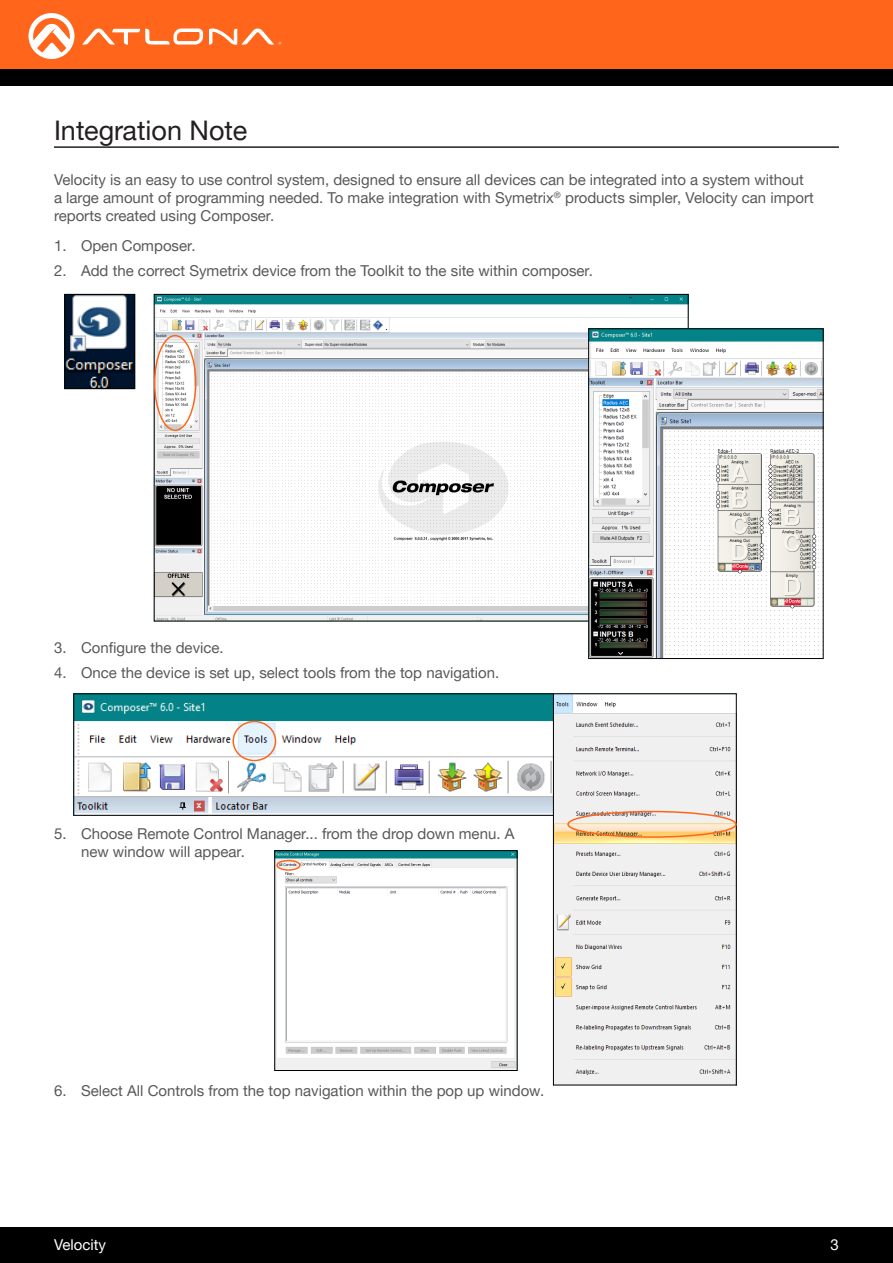
<style>
.page{position:relative;width:893px;height:1263px;background:#fff}
.page>*{position:absolute;margin:0;border:0;box-sizing:border-box;transform-origin:0 0}
.Section_Header{font:27px "Helvetica Neue LTW1 G";color:#231f20}
.General_Text{font:15px/18px "Helvetica Neue LTW1 G";color:#57585a}
.t1{font:15px "Helvetica Neue LTW1 G";color:#fff}
</style>
<div class="page">
<div style="left:0;top:1227px;width:893px;height:36px;background:#000"></div>
<div style="left:0;top:0;width:893px;height:69px;background:#ff661c"></div>
<div style="left:0;top:69px;width:893px;height:16px;background:#000"></div>
<svg style="left:82px;top:29px;width:121px;height:16px"></svg>
<svg style="left:209px;top:28px;width:72px;height:17px"></svg>
<svg style="left:29px;top:13px;width:45px;height:46px"></svg>
<hr style="left:54px;top:146px;width:785px;height:2px;background:#231f20">
<img style="left:66px;top:296px;width:67px;height:91px">
<div style="left:64px;top:294px;width:71px;height:95px;border:1px solid #000"></div>
<img style="left:156px;top:296px;width:530px;height:323px">
<img style="left:590px;top:330px;width:232px;height:327px">
<div style="left:588px;top:328px;width:236px;height:331px;border:1px solid #000"></div>
<div style="left:154px;top:335px;width:42px;height:96px;border:2px solid #ff661c;border-radius:50%"></div>
<img style="left:75px;top:695px;width:477px;height:119px">
<div style="left:73px;top:693px;width:481px;height:123px;border:1px solid #000"></div>
<img style="left:555px;top:695px;width:180px;height:388px">
<div style="left:553px;top:693px;width:184px;height:392px;border:1px solid #000"></div>
<div style="left:232px;top:721px;width:44px;height:40px;border:2px solid #ff661c;border-radius:50%"></div>
<div style="left:567px;top:811px;width:170px;height:27px;border:2px solid #ff661c;border-radius:50%"></div>
<img style="left:276px;top:852px;width:239px;height:217px">
<div style="left:274px;top:850px;width:243px;height:221px;border:1px solid #000"></div>
<div style="left:276px;top:860px;width:25px;height:11px;border:2px solid #ff661c;border-radius:50%"></div>
<p class="Section_Header" style="left:54px;top:113px;width:195px">Integration Note</p>
<p class="General_Text" style="left:54px;top:171px;width:761px">Velocity is an easy to use control system, designed to ensure all devices can be integrated into a system without a large amount of programming needed. To make integration with Symetrix<sup>®</sup> products simpler, Velocity can import reports created using Composer.</p>
<p class="General_Text" style="left:54px;top:237px;width:143px">1. Open Composer.</p>
<p class="General_Text" style="left:54px;top:262px;width:540px">2. Add the correct Symetrix device from the Toolkit to the site within composer.</p>
<p class="General_Text" style="left:54px;top:639px;width:171px">3. Configure the device.</p>
<p class="General_Text" style="left:54px;top:663px;width:447px">4. Once the device is set up, select tools from the top navigation.</p>
<p class="General_Text" style="left:81px;top:825px;width:435px;text-indent:-27px">5. Choose Remote Control Manager... from the drop down menu. A new window will appear.</p>
<p class="General_Text" style="left:54px;top:1081px;width:492px">6. Select All Controls from the top navigation within the pop up window.</p>
<p class="t1" style="left:54px;top:1235px;width:54px">Velocity</p>
<p class="t1" style="left:831px;top:1235px;width:10px">3</p>
</div>
